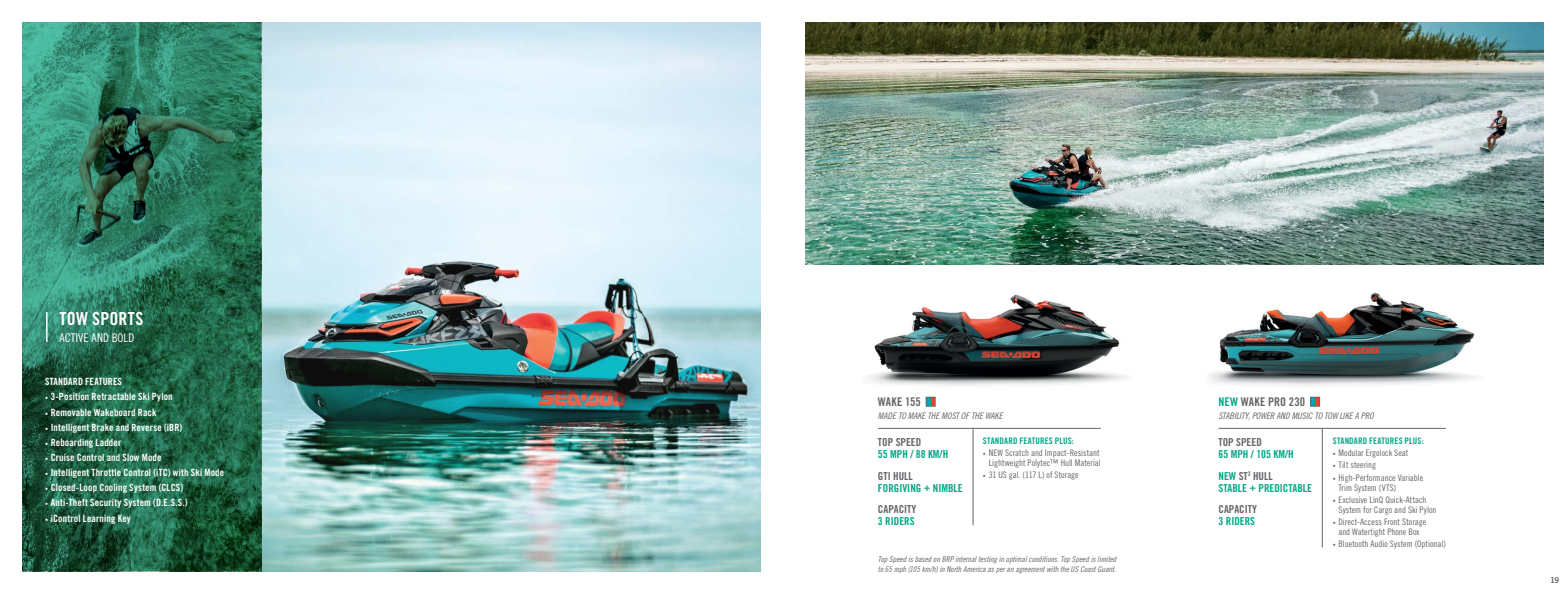
<style>
.page{position:relative;width:1566px;height:594px;background:#fff}
.page>*{position:absolute;margin:0;border:0;box-sizing:border-box;transform-origin:0 0}
.t1{font:18px "Trade Gothic LT Std Bd Cn 20";letter-spacing:.015em;color:#fff}
.t2{font:12px "Trade Gothic LT Std Bd Cn 20";letter-spacing:.01em;color:#646569}
.t3{font:12px "Trade Gothic LT Std Cn 18";color:#fff}
.t4{font:11px/22.6px "Trade Gothic LT Std Bd Cn 20";color:#00a886}
.t5{font:11px "Trade Gothic LT Std Bd Cn 20";color:#646569}
.t6{font:10px "Trade Gothic LT Std Bd Cn 20";letter-spacing:.01em;color:#fff}
.t7{font:9px/10px "Trade Gothic LT Std Cn 18";color:#646569}
.t8{font:9px "Trade Gothic LT Std Cn 18 Obl";letter-spacing:.005em;color:#646569}
.t9{font:9px "Trade Gothic LT Std Bd Cn 20";letter-spacing:.02em;color:#00a886}
.t10{font:8px/9.6px "Trade Gothic LT Std Cn 18 Obl";letter-spacing:-.005em;color:#646569}
.t11{font:8px "Trade Gothic LT Std Bd 2";color:#646569}
.s1{font-family:"Trade Gothic LT Std Cn 18";font-size:6px}
.s2{font-size:6px;color:#6f7074}
.s3{color:#00a886}
.s4{color:#646569}
</style>
<div class="page">
<img style="left:868px;top:294px;width:259px;height:92px">
<img style="left:1209px;top:292px;width:267px;height:94px">
<img style="left:261px;top:22px;width:499px;height:550px">
<svg style="left:22px;top:22px;width:239px;height:550px;background:#287155"></svg>
<img style="left:806px;top:22px;width:738px;height:242px">
<hr style="left:46px;top:312px;width:2px;height:30px;background:#fff">
<hr style="left:878px;top:428px;width:223px;height:1px;background:#646569">
<hr style="left:973px;top:428px;width:1px;height:97px;background:#646569">
<div style="left:926px;top:397px;width:5px;height:9px;background:#00a5b5"></div>
<div style="left:926px;top:397px;width:9px;height:9px;border:1px solid #646569"></div>
<hr style="left:1219px;top:428px;width:227px;height:1px;background:#646569">
<hr style="left:1322px;top:429px;width:1px;height:118px;background:#646569">
<div style="left:1315px;top:397px;width:5px;height:9px;background:#ef4123"></div>
<div style="left:1311px;top:397px;width:9px;height:9px;border:1px solid #646569"></div>
<h1 class="t1" style="left:60px;top:308px;width:85px">TOW SPORTS</h1>
<h2 class="t3" style="left:60px;top:331px;width:76px">ACTIVE AND BOLD</h2>
<p class="t6" style="left:45px;top:376px;width:79px">STANDARD FEATURES</p>
<p class="t6" style="left:45px;top:391px;width:129px"><span class="s1">•</span> 3-Position Retractable Ski Pylon</p>
<p class="t6" style="left:45px;top:406px;width:113px"><span class="s1">•</span> Removable Wakeboard Rack</p>
<p class="t6" style="left:45px;top:421px;width:139px"><span class="s1">•</span> Intelligent Brake and Reverse (iBR)</p>
<p class="t6" style="left:45px;top:436px;width:78px"><span class="s1">•</span> Reboarding Ladder</p>
<p class="t6" style="left:45px;top:451px;width:118px"><span class="s1">•</span> Cruise Control and Slow Mode</p>
<p class="t6" style="left:45px;top:467px;width:181px"><span class="s1">•</span> Intelligent Throttle Control (iTC) with Ski Mode</p>
<p class="t6" style="left:45px;top:482px;width:140px"><span class="s1">•</span> Closed-Loop Cooling System (CLCS)</p>
<p class="t6" style="left:45px;top:497px;width:144px"><span class="s1">•</span> Anti-Theft Security System (D.E.S.S.)</p>
<p class="t6" style="left:45px;top:512px;width:87px"><span class="s1">•</span> iControl Learning Key</p>
<h2 class="t2" style="left:878px;top:395px;width:44px">WAKE 155</h2>
<p class="t8" style="left:878px;top:411px;width:126px">MADE TO MAKE THE MOST OF THE WAKE</p>
<p class="t9" style="left:983px;top:435px;width:92px">STANDARD FEATURES PLUS:</p>
<p class="t7" style="left:983px;top:448px;width:119px;text-align:right"><span class="s2">•</span> NEW Scratch and Impact-Resistant<br>Lightweight Polytec™ Hull Material</p>
<p class="t7" style="left:983px;top:470px;width:97px"><span class="s2">•</span> 31 US gal. (117 L) of Storage</p>
<p class="t5" style="left:878px;top:435px;width:45px">TOP SPEED</p>
<p class="t4" style="left:878px;top:442px;width:72px">55 MPH / 88 KM/H</p>
<p class="t5" style="left:878px;top:469px;width:36px">GTI HULL</p>
<p class="t4" style="left:878px;top:477px;width:86px">FORGIVING + NIMBLE</p>
<p class="t5" style="left:878px;top:503px;width:40px">CAPACITY</p>
<p class="t4" style="left:878px;top:510px;width:38px">3 RIDERS</p>
<p class="t10" style="left:878px;top:554px;width:240px">Top Speed is based on BRP internal testing in optimal conditions. Top Speed is limited to 65 mph (105 km/h) in North America as per an agreement with the US Coast Guard.</p>
<h2 class="t2" style="left:1219px;top:395px;width:88px"><span class="s3">NEW</span> WAKE PRO 230</h2>
<p class="t8" style="left:1219px;top:411px;width:157px">STABILITY, POWER AND MUSIC TO TOW LIKE A PRO</p>
<p class="t9" style="left:1333px;top:435px;width:92px">STANDARD FEATURES PLUS:</p>
<p class="t7" style="left:1333px;top:448px;width:77px"><span class="s2">•</span> Modular Ergolock Seat</p>
<p class="t7" style="left:1333px;top:460px;width:45px"><span class="s2">•</span> Tilt steering</p>
<p class="t7" style="left:1338px;top:472px;width:86px;text-indent:-6px"><span class="s2">•</span> High-Performance Variable<br>Trim System (VTS)</p>
<p class="t7" style="left:1338px;top:494px;width:100px;text-indent:-6px"><span class="s2">•</span> Exclusive LinQ Quick-Attach<br>System for Cargo and Ski Pylon</p>
<p class="t7" style="left:1333px;top:517px;width:95px;text-align:center"><span class="s2">•</span> Direct-Access Front Storage and Watertight Phone Box</p>
<p class="t7" style="left:1333px;top:539px;width:115px"><span class="s2">•</span> Bluetooth Audio System (Optional)</p>
<p class="t5" style="left:1219px;top:435px;width:45px">TOP SPEED</p>
<p class="t4" style="left:1219px;top:442px;width:77px">65 MPH / 105 KM/H<br>NEW <span class="s4">ST</span><sup>3</sup> <span class="s4">HULL</span></p>
<p class="t4" style="left:1219px;top:477px;width:95px">STABLE + PREDICTABLE</p>
<p class="t5" style="left:1219px;top:503px;width:40px">CAPACITY</p>
<p class="t4" style="left:1219px;top:510px;width:38px">3 RIDERS</p>
<p class="t11" style="left:1550px;top:576px;width:11px">19</p>
</div>
